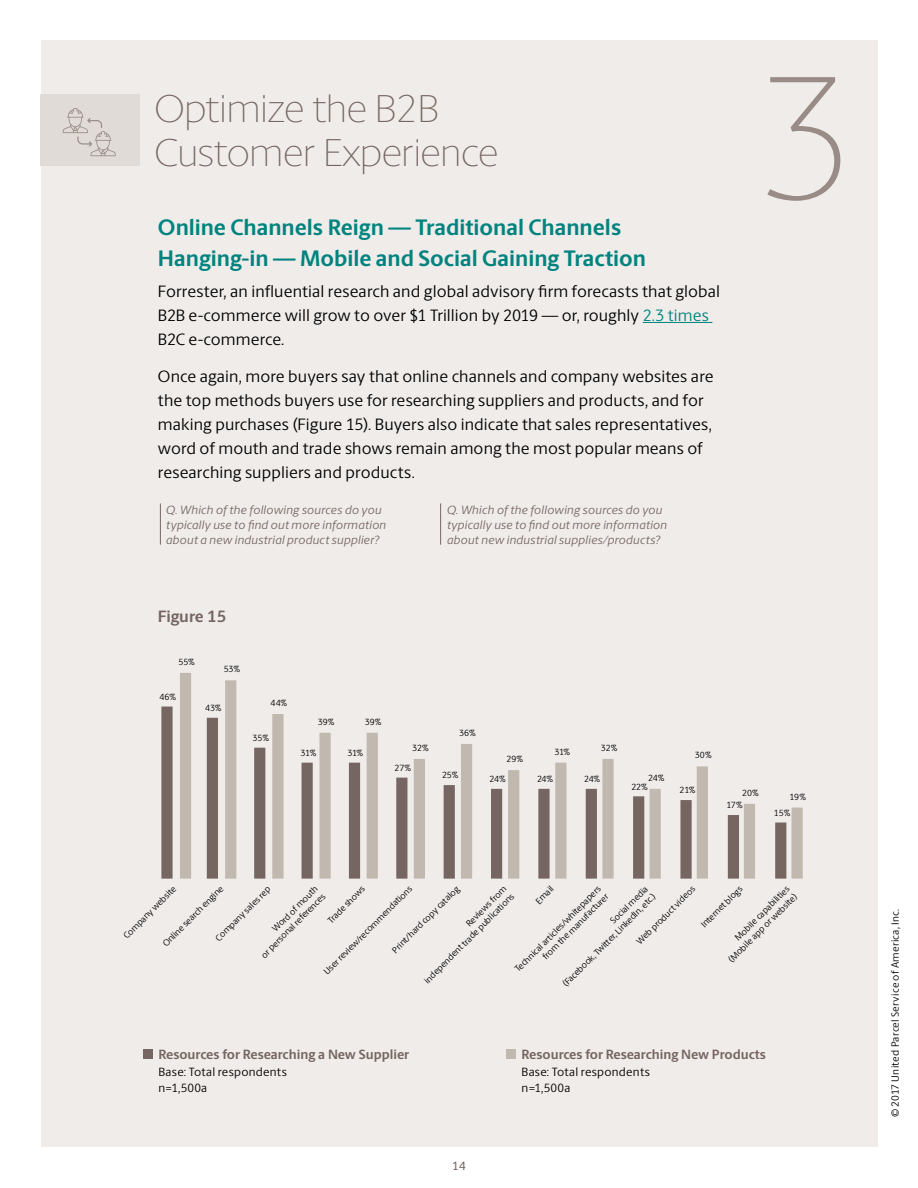
<style>
.page{position:relative;width:918px;height:1188px;background:#fff}
.page>*{position:absolute;margin:0;border:0;box-sizing:border-box;transform-origin:0 0}
.t1{font:200 175.95px "UPS Berlingske Sans";color:#998c87}
.t2{font:200 39px/43.7px "UPS Berlingske Sans";color:#766661}
.t3{font:700 22.5px/31.5px "UPS Berlingske Sans";letter-spacing:-.005em;color:#00837e}
.t4{font:16.5px/24px "UPS Berlingske Sans";letter-spacing:.005em;color:#000}
.t5{font:700 16.5px "UPS Berlingske Sans";letter-spacing:-.01em;color:#766661}
.t6{font:700 13.5px "UPS Berlingske Sans";color:#766661}
.t7{font:italic 12px/15px "UPS Berlingske Sans";letter-spacing:.02em;color:#766661}
.t8{font:12px/16.5px "UPS Berlingske Sans";letter-spacing:.02em;color:#000}
.t9{font:500 12px "UPS Berlingske Sans";color:#766661}
.t10{font:10.5px "UPS Berlingske Sans";letter-spacing:.025em;color:#000}
.t11{font:9px/10.8px "UPS Berlingske Sans";letter-spacing:-.02em;color:#000;text-align:right}
.s1{color:#00837e}
</style>
<div class="page">
<div style="left:41px;top:40px;width:837px;height:1108px;background:#efecea"></div>
<div style="left:40px;top:94px;width:100px;height:72px;background:#e0dbd7"></div>
<hr style="left:643px;top:322px;width:69px;height:1px;background:#00837e">
<svg style="left:63px;top:108px;width:53px;height:48px"></svg>
<div style="left:143px;top:1049px;width:10px;height:10px;background:#766661"></div>
<div style="left:180px;top:673px;width:11px;height:206px;background:#c1b8af"></div>
<div style="left:225px;top:680px;width:11px;height:199px;background:#c1b8af"></div>
<div style="left:319px;top:733px;width:12px;height:146px;background:#c1b8af"></div>
<div style="left:555px;top:763px;width:11px;height:116px;background:#c1b8af"></div>
<div style="left:792px;top:808px;width:11px;height:71px;background:#c1b8af"></div>
<div style="left:272px;top:714px;width:12px;height:165px;background:#c1b8af"></div>
<div style="left:744px;top:804px;width:11px;height:75px;background:#c1b8af"></div>
<div style="left:367px;top:733px;width:11px;height:146px;background:#c1b8af"></div>
<div style="left:414px;top:759px;width:11px;height:120px;background:#c1b8af"></div>
<div style="left:650px;top:789px;width:11px;height:90px;background:#c1b8af"></div>
<div style="left:461px;top:744px;width:11px;height:135px;background:#c1b8af"></div>
<div style="left:697px;top:766px;width:11px;height:113px;background:#c1b8af"></div>
<div style="left:508px;top:770px;width:11px;height:109px;background:#c1b8af"></div>
<div style="left:602px;top:759px;width:12px;height:120px;background:#c1b8af"></div>
<div style="left:161px;top:707px;width:12px;height:172px;background:#766661"></div>
<div style="left:396px;top:778px;width:11px;height:101px;background:#766661"></div>
<div style="left:633px;top:796px;width:11px;height:83px;background:#766661"></div>
<div style="left:207px;top:718px;width:11px;height:161px;background:#766661"></div>
<div style="left:444px;top:785px;width:11px;height:94px;background:#766661"></div>
<div style="left:680px;top:800px;width:12px;height:79px;background:#766661"></div>
<div style="left:302px;top:763px;width:11px;height:116px;background:#766661"></div>
<div style="left:538px;top:789px;width:12px;height:90px;background:#766661"></div>
<div style="left:775px;top:823px;width:11px;height:56px;background:#766661"></div>
<div style="left:254px;top:748px;width:11px;height:131px;background:#766661"></div>
<div style="left:491px;top:789px;width:11px;height:90px;background:#766661"></div>
<div style="left:728px;top:815px;width:11px;height:64px;background:#766661"></div>
<div style="left:349px;top:763px;width:11px;height:116px;background:#766661"></div>
<div style="left:586px;top:789px;width:11px;height:90px;background:#766661"></div>
<hr style="left:160px;top:503px;width:1px;height:42px;background:#766661">
<div style="left:506px;top:1049px;width:10px;height:10px;background:#c1b8af"></div>
<hr style="left:440px;top:503px;width:1px;height:42px;background:#766661">
<h2 class="t2" style="left:154px;top:87px;width:345px">Optimize the B2B<br>Customer Experience</h2>
<h3 class="t3" style="left:158px;top:211px;width:490px">Online Channels Reign — Traditional Channels<br>Hanging-in — Mobile and Social Gaining Traction</h3>
<p class="t4" style="left:158px;top:278px;width:564px">Forrester, an influential research and global advisory firm forecasts that global<br>B2B e-commerce will grow to over $1 Trillion by 2019 — or, roughly <span class="s1">2.3 times<br></span>B2C e-commerce.</p>
<p class="t4" style="left:158px;top:364px;width:557px">Once again, more buyers say that online channels and company websites are the top methods buyers use for researching suppliers and products, and for making purchases (Figure 15). Buyers also indicate that sales representatives, word of mouth and trade shows remain among the most popular means of researching suppliers and products.</p>
<p class="t7" style="left:166px;top:502px;width:222px">Q. Which of the following sources do you typically use to find out more information about a new industrial product supplier?</p>
<p class="t7" style="left:447px;top:502px;width:222px">Q. Which of the following sources do you typically use to find out more information about new industrial supplies/products?</p>
<h1 class="t1" style="left:756px;top:35px;width:99px">3</h1>
<p class="t5" style="left:158px;top:604px;width:70px">Figure 15</p>
<p class="t11" style="left:179px;top:656px;width:18px">55%</p>
<p class="t11" style="left:160px;top:691px;width:18px">46%</p>
<p class="t11" style="left:224px;top:664px;width:18px">53%</p>
<p class="t11" style="left:205px;top:702px;width:18px">43%</p>
<p class="t11" style="left:271px;top:697px;width:18px">44%</p>
<p class="t11" style="left:253px;top:732px;width:18px">35%</p>
<p class="t11" style="left:318px;top:716px;width:18px">39%</p>
<p class="t11" style="left:365px;top:716px;width:18px">39%</p>
<p class="t11" style="left:301px;top:747px;width:17px">31%</p>
<p class="t11" style="left:347px;top:747px;width:17px">31%</p>
<p class="t11" style="left:412px;top:742px;width:18px">32%</p>
<p class="t11" style="left:395px;top:762px;width:18px">27%</p>
<p class="t11" style="left:459px;top:727px;width:18px">36%</p>
<p class="t11" style="left:442px;top:770px;width:18px">25%</p>
<p class="t11" style="left:506px;top:753px;width:18px">29%</p>
<p class="t11" style="left:490px;top:773px;width:18px">24%</p>
<p class="t11" style="left:554px;top:746px;width:17px">31%</p>
<p class="t11" style="left:537px;top:773px;width:18px">24%</p>
<p class="t11" style="left:601px;top:742px;width:18px">32%</p>
<p class="t11" style="left:584px;top:773px;width:18px">24%</p>
<p class="t11" style="left:648px;top:772px;width:18px">24%</p>
<p class="t11" style="left:631px;top:781px;width:18px">22%</p>
<p class="t11" style="left:695px;top:750px;width:18px">30%</p>
<p class="t11" style="left:680px;top:785px;width:18px">21%</p>
<p class="t11" style="left:742px;top:787px;width:18px">20%</p>
<p class="t11" style="left:726px;top:799px;width:18px">17%</p>
<p class="t11" style="left:790px;top:791px;width:18px">19%</p>
<p class="t11" style="left:774px;top:807px;width:18px">15%</p>
<p class="t11" style="left:251px;top:945px;width:88px;rotate:-45deg">Word of mouth<br>or personal references</p>
<p class="t11" style="left:325px;top:917px;width:50px;rotate:-45deg">Trade shows</p>
<p class="t11" style="left:414px;top:970px;width:125px;rotate:-45deg">Reviews from<br>independent trade publications</p>
<p class="t11" style="left:533px;top:898px;width:23px;rotate:-45deg">Email</p>
<p class="t11" style="left:390px;top:947px;width:92px;rotate:-45deg">Print/hard copy catalog</p>
<p class="t11" style="left:321px;top:968px;width:122px;rotate:-45deg">User review/recommendations</p>
<p class="t11" style="left:718px;top:949px;width:95px;rotate:-45deg">Mobile capabilities (Mobile app or website)</p>
<p class="t11" style="left:634px;top:939px;width:80px;rotate:-45deg">Web product videos</p>
<p class="t11" style="left:698px;top:922px;width:56px;rotate:-45deg">Internet blogs</p>
<p class="t11" style="left:512px;top:966px;width:119px;rotate:-45deg">Technical articles/whitepapers from the manufacturer</p>
<p class="t11" style="left:121px;top:933px;width:72px;rotate:-45deg">Company website</p>
<p class="t11" style="left:160px;top:941px;width:83px;rotate:-45deg">Online search engine</p>
<p class="t11" style="left:213px;top:935px;width:75px;rotate:-45deg">Company sales rep</p>
<p class="t11" style="left:552px;top:973px;width:129px;rotate:-45deg">Social media<br>(Facebook, Twitter, LinkedIn, etc.)</p>
<p class="t6" style="left:159px;top:1044px;width:252px">Resources for Researching a New Supplier</p>
<p class="t8" style="left:159px;top:1063px;width:130px">Base: Total respondents n=1,500a</p>
<p class="t9" style="left:452px;top:1156px;width:15px">14</p>
<p class="t6" style="left:522px;top:1044px;width:246px">Resources for Researching New Products</p>
<p class="t8" style="left:522px;top:1063px;width:130px">Base: Total respondents n=1,500a</p>
<p class="t10" style="left:888px;top:1117px;width:210px;rotate:-90deg">© 2017 United Parcel Service of America, Inc.</p>
</div>
